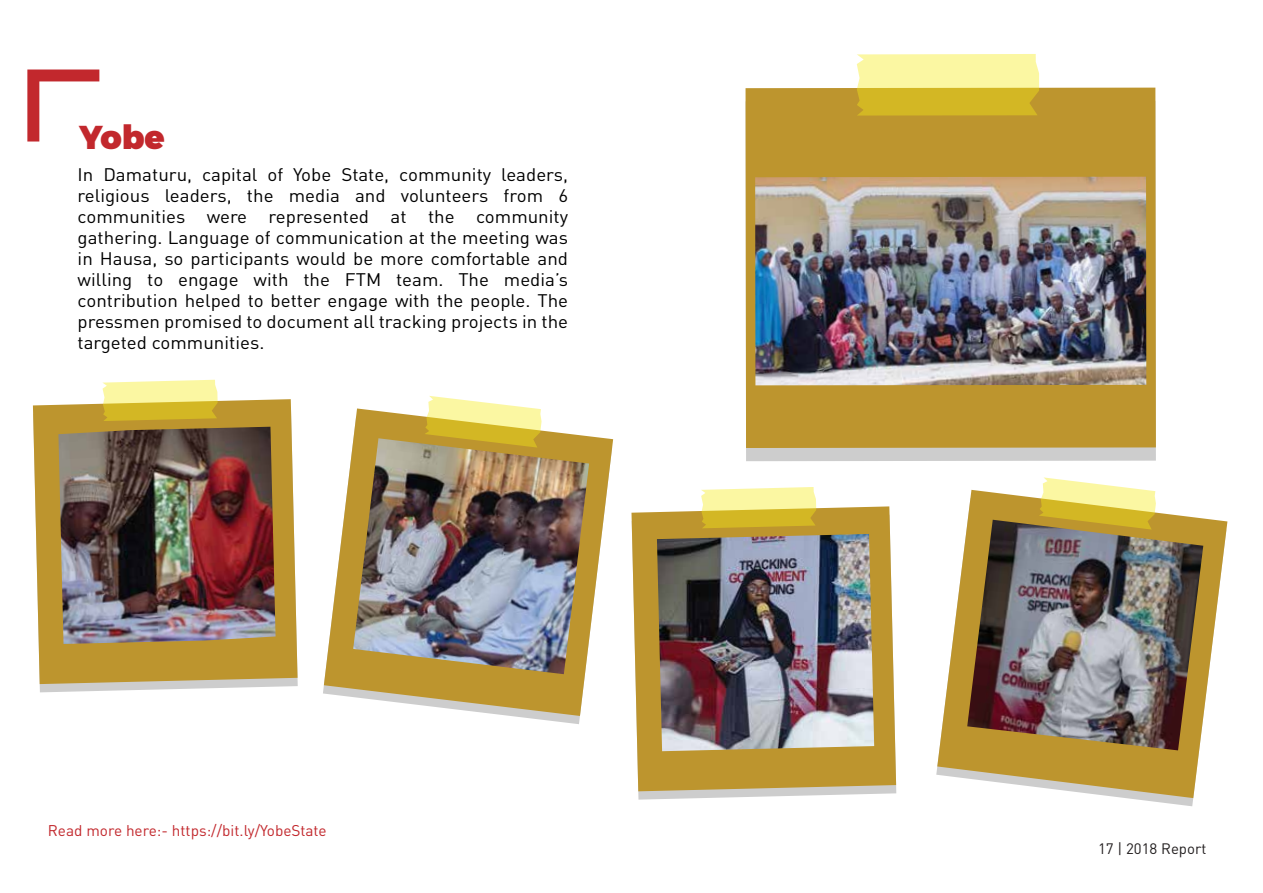
<style>
.page{position:relative;width:1263px;height:893px;background:#fff}
.page>*{position:absolute;margin:0;border:0;box-sizing:border-box;transform-origin:0 0}
.t1{font:900 33px "Montserrat";color:#c2282d}
.t2{font:18px/21px "DIN Pro";color:#010101;text-align:justify;scale:1.04 1}
.t3{font:15.3px "DIN Pro";color:#c2282d}
.t4{font:15px "DIN Pro";color:#231f20}
</style>
<div class="page">
<div style="left:746px;top:448px;width:410px;height:13px;background:#cdcdcd"></div>
<div style="left:745px;top:88px;width:411px;height:360px;background:#bd952e"></div>
<svg style="left:857px;top:54px;width:182px;height:62px;background:#e8d96a"></svg>
<img style="left:755px;top:177px;width:391px;height:208px">
<svg style="left:39px;top:684px;width:259px;height:8px;fill:#cdcdcd"></svg>
<svg style="left:33px;top:399px;width:265px;height:285px;background:#c3a046"></svg>
<svg style="left:102px;top:380px;width:116px;height:41px;background:#e7d86d"></svg>
<img style="left:58px;top:427px;width:218px;height:217px">
<svg style="left:324px;top:408px;width:289px;height:308px"></svg>
<svg style="left:424px;top:396px;width:117px;height:42px"></svg>
<img style="left:353px;top:438px;width:236px;height:236px">
<svg style="left:638px;top:791px;width:258px;height:9px;fill:#cdcdcd"></svg>
<svg style="left:631px;top:506px;width:265px;height:285px;background:#c3a046"></svg>
<svg style="left:701px;top:487px;width:115px;height:41px;background:#e8d96e"></svg>
<img style="left:657px;top:534px;width:217px;height:217px">
<svg style="left:937px;top:490px;width:290px;height:308px"></svg>
<svg style="left:1039px;top:477px;width:117px;height:43px"></svg>
<img style="left:967px;top:520px;width:236px;height:230px">
<svg style="left:27px;top:70px;width:72px;height:72px"></svg>
<h1 class="t1" style="left:79px;top:110px;width:87px">Yobe</h1>
<p class="t2" style="left:78px;top:163px;width:473px">In Damaturu, capital of Yobe State, community leaders, religious leaders, the media and volunteers from 6 communities were represented at the community gathering. Language of communication at the meeting was in Hausa, so participants would be more comfortable and willing to engage with the FTM team. The media’s contribution helped to better engage with the people. The pressmen promised to document all tracking projects in the targeted communities.</p>
<p class="t3" style="left:48px;top:820px;width:280px">Read more here:- https://bit.ly/YobeState</p>
<p class="t4" style="left:1098px;top:839px;width:110px">17 | 2018 Report</p>
</div>
